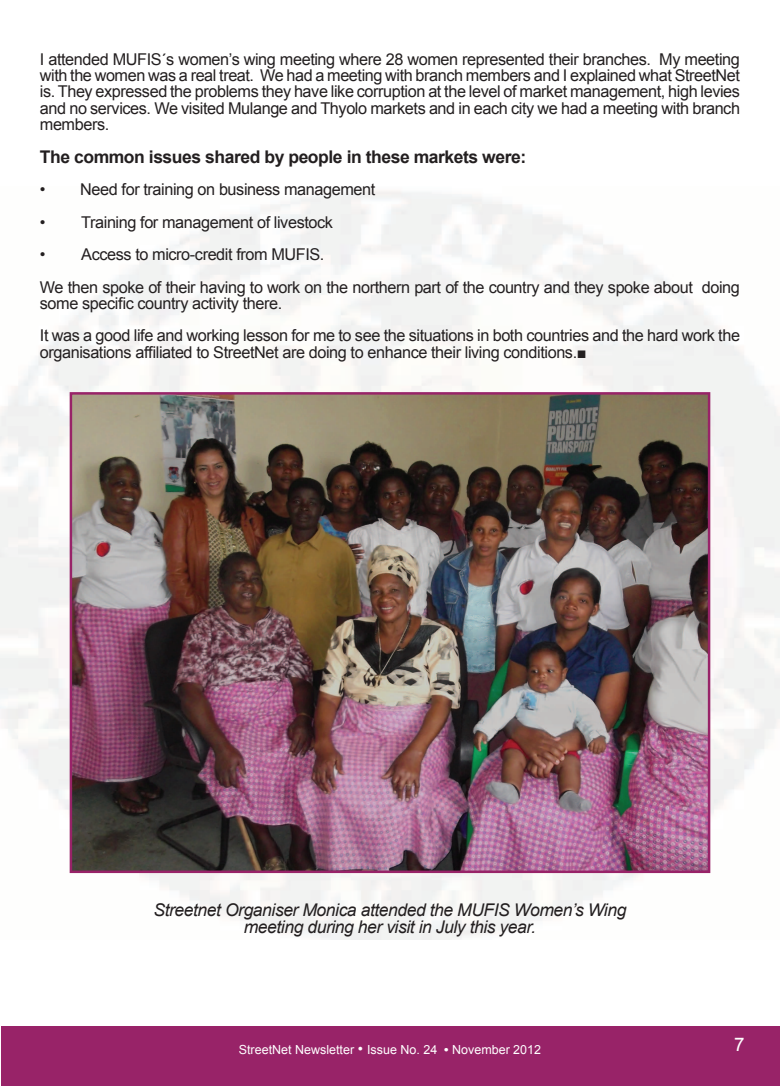
<style>
.page{position:relative;width:780px;height:1088px;background:#fff}
.page>*{position:absolute;margin:0;border:0;box-sizing:border-box;transform-origin:0 0}
.t1{font:18.75px "Arial";color:#fff}
.t2{font:italic 17.5px/16.2px "Arial";letter-spacing:-.025em;color:#231f20;text-align:center}
.t3{font:700 17.5px "Arial";letter-spacing:-.025em;color:#231f20}
.t4{font:16.25px/16.2px "Arial";letter-spacing:-.025em;color:#231f20}
.t5{font:12.5px "Arial";color:#fff}
.s1{font-size:15px}
.s2{font-weight:700}
</style>
<div class="page">
<div style="left:1px;top:1026px;width:779px;height:59px;background:#982368"></div>
<img style="left:70px;top:392px;width:640px;height:481px">
<p class="t4" style="left:40px;top:51px;width:701px;text-align:justify">I attended MUFIS´s women’s wing meeting where 28 women represented their branches. My meeting with the women was a real treat. We had a meeting with branch members and I explained what StreetNet is. They expressed the problems they have like corruption at the level of market management, high levies and no services. We visited Mulange and Thyolo markets and in each city we had a meeting with branch members.</p>
<p class="t3" style="left:40px;top:145px;width:488px">The common issues shared by people in these markets were:</p>
<p class="t4" style="left:40px;top:181px;width:337px">• Need for training on business management</p>
<p class="t4" style="left:40px;top:214px;width:294px">• Training for management of livestock</p>
<p class="t4" style="left:40px;top:238px;width:701px;line-height:32.5px">• Access to micro-credit from MUFIS.<br>We then spoke of their having to work on the northern part of the country and they spoke about doing</p>
<p class="t4" style="left:40px;top:287px;width:701px;line-height:32.5px">some specific country activity there.<br>It was a good life and working lesson for me to see the situations in both countries and the hard work the</p>
<p class="t4" style="left:40px;top:344px;width:548px">organisations affiliated to StreetNet are doing to enhance their living conditions.■</p>
<p class="t2" style="left:153px;top:902px;width:474px">Streetnet Organiser Monica attended the MUFIS Women’s Wing meeting during her visit in July this year.</p>
<p class="t5" style="left:239px;top:1041px;width:304px">StreetNet Newsletter <span class="s1">•</span> Issue No. 24 <span class="s2">•</span> November 2012</p>
<p class="t1" style="left:734px;top:1032px;width:12px">7</p>
</div>
